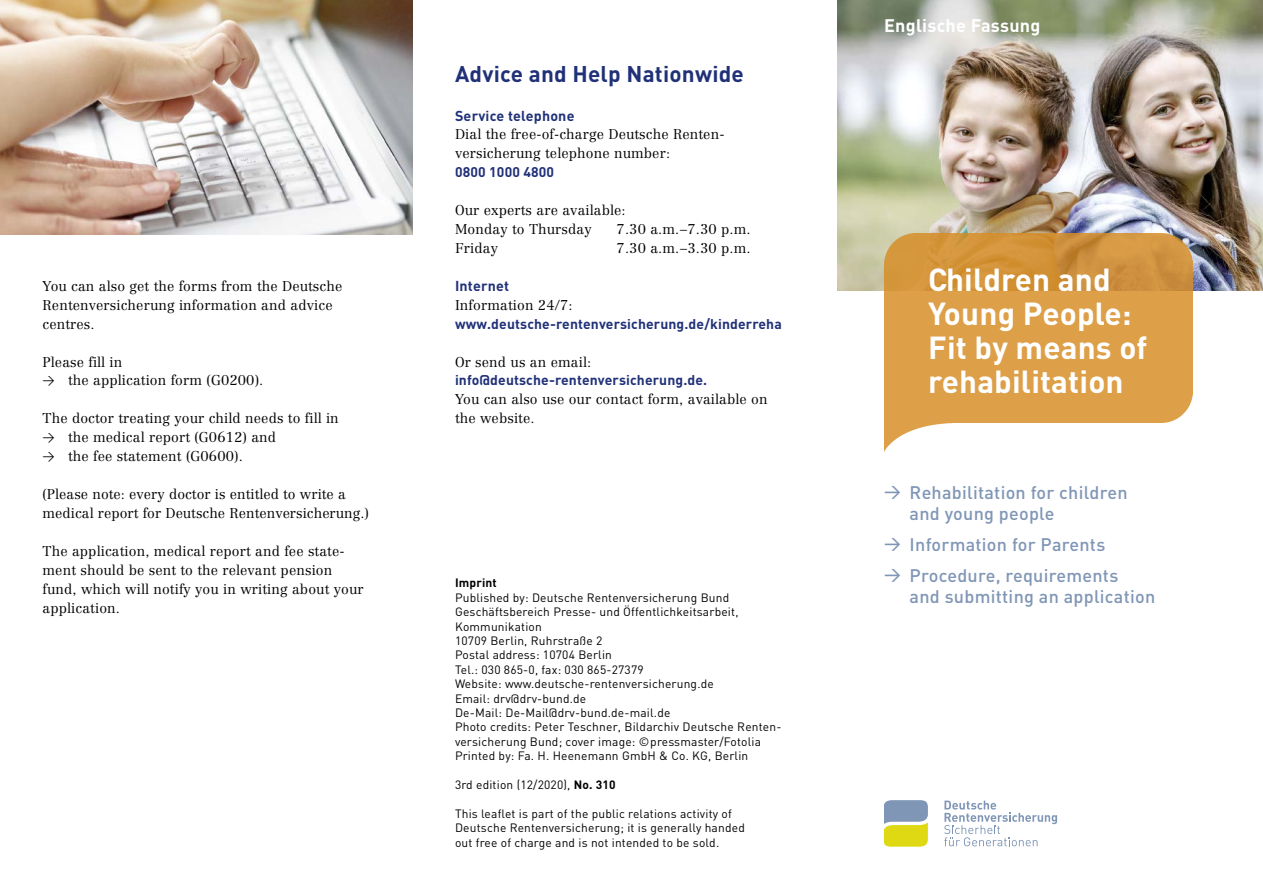
<style>
.page{position:relative;width:1263px;height:893px;background:#fff}
.page>*{position:absolute;margin:0;border:0;box-sizing:border-box;transform-origin:0 0}
.t1{font:700 31.5px/34px "DIN";letter-spacing:.005em;color:#fff}
.t2{font:700 22.5px "DIN";letter-spacing:.01em;color:#213178}
.t3{font:500 18px/21.3px "DIN";letter-spacing:.015em;color:#8096b6}
.t4{font:700 18px "DIN";letter-spacing:.015em;color:#fff}
.t5{font:700 14.25px "DIN";letter-spacing:.015em;color:#213178}
.t6{font:300 13.95px/18.9px "Centennial LT Pro";letter-spacing:.01em;color:#000}
.t7{font:700 13.95px "DIN";letter-spacing:.01em;color:#213178}
.t8{font:12px/14.4px "DIN";letter-spacing:.015em;color:#000}
.t9{font:700 12px "DIN";letter-spacing:.015em;color:#000}
.s1{font-family:"DIN Regular Alternate";font-weight:400;font-size:12px}
.s2{font-family:"DIN Pro"}
.s3{font-weight:700}
.s4{font-family:"DIN Medium Alternate";font-weight:400;font-size:16.5px}
</style>
<div class="page">
<svg style="left:884px;top:800px;width:44px;height:47px;background:#b7bf74"></svg>
<svg style="left:944px;top:801px;width:113px;height:45px"></svg>
<img style="left:838px;top:0;width:425px;height:291px">
<img style="left:884px;top:234px;width:309px;height:217px">
<img style="left:0;top:0;width:412px;height:234px">
<p class="t6" style="left:43px;top:276px;width:301px">You can also get the forms from the Deutsche<br>Rentenversicherung information and advice centres.</p>
<p class="t6" style="left:43px;top:352px;width:222px">Please fill in<br><span class="s1">&gt;</span> the application form (G0200).</p>
<p class="t6" style="left:43px;top:409px;width:298px">The doctor treating your child needs to fill in <span class="s1">&gt;</span> the medical report (G0612) and<br><span class="s1">&gt;</span> the fee statement (G0600).</p>
<p class="t6" style="left:43px;top:485px;width:328px">(Please note: every doctor is entitled to write a medical report for Deutsche Rentenversicherung.)</p>
<p class="t6" style="left:43px;top:541px;width:323px">The application, medical report and fee state&shy;ment should be sent to the relevant pension fund, which will notify you in writing about your application.</p>
<h2 class="t2" style="left:455px;top:60px;width:290px">Advice and Help Nationwide</h2>
<p class="t5" style="left:455px;top:106px;width:121px">Service telephone</p>
<p class="t6" style="left:455px;top:125px;width:269px">Dial the free-of-charge Deutsche Renten&shy;versicherung telephone number:</p>
<p class="t7" style="left:455px;top:163px;width:101px">0800 1000 4800</p>
<p class="t6" style="left:455px;top:201px;width:172px">Our experts are available:<br>Monday to Thursday</p>
<p class="t6" style="left:617px;top:220px;width:136px">7.30 a.m.–7.30 p.m.</p>
<p class="t6" style="left:455px;top:239px;width:45px">Friday</p>
<p class="t6" style="left:617px;top:239px;width:136px">7.30 a.m.–3.30 p.m.</p>
<p class="t5" style="left:455px;top:276px;width:56px">Internet</p>
<p class="t6" style="left:455px;top:295px;width:119px">Information 24/7:</p>
<p class="t7" style="left:455px;top:315px;width:328px">www.deutsche-rentenversicherung.de/kinderreha</p>
<p class="t6" style="left:455px;top:352px;width:138px">Or send us an email:</p>
<p class="t7" style="left:455px;top:371px;width:254px">info@deutsche-rentenversicherung.de.</p>
<p class="t6" style="left:455px;top:390px;width:314px">You can also use our contact form, available on the website.</p>
<p class="t9" style="left:455px;top:575px;width:43px">Imprint</p>
<p class="t8" style="left:455px;top:590px;width:328px">Published by: Deutsche Rentenversicherung Bund Geschäftsbereich Presse- und Öffentlichkeitsarbeit, Kommunikation<br>10709 Berlin, Ruhrstraße 2<br>Postal address: 10704 Berlin<br>Tel.: 030 865-0, fax: 030 865-27379<br>Website: www.deutsche-rentenversicherung.de<br>Email: drv@drv-bund.de<br>De-Mail: De-Mail@drv-bund.de-mail.de<br>Photo credits: Peter Teschner, Bildarchiv Deutsche Renten&shy;versicherung Bund; cover image: <span class="s2">©</span>pressmaster/Fotolia Printed by: Fa. H. Heenemann GmbH &amp; Co. KG, Berlin</p>
<p class="t8" style="left:455px;top:777px;width:162px">3rd edition (12/2020), <span class="s3">No. 310</span></p>
<p class="t8" style="left:455px;top:806px;width:291px">This leaflet is part of the public relations activity of<br>Deutsche Rentenversicherung; it is generally handed out free of charge and is not intended to be sold.</p>
<p class="t4" style="left:884px;top:14px;width:158px">Englische Fassung</p>
<h1 class="t1" style="left:928px;top:261px;width:221px">Children and<br>Young People:<br>Fit by means of rehabilitation</h1>
<p class="t3" style="left:909px;top:481px;width:220px;text-indent:-26px"><span class="s4">&gt;</span> Rehabilitation for children and young people</p>
<p class="t3" style="left:884px;top:528px;width:236px;line-height:30.8px"><span class="s4">&gt;</span> Information for Parents <span class="s4">&gt;</span> Procedure, requirements</p>
<p class="t3" style="left:909px;top:585px;width:247px">and submitting an application</p>
</div>
